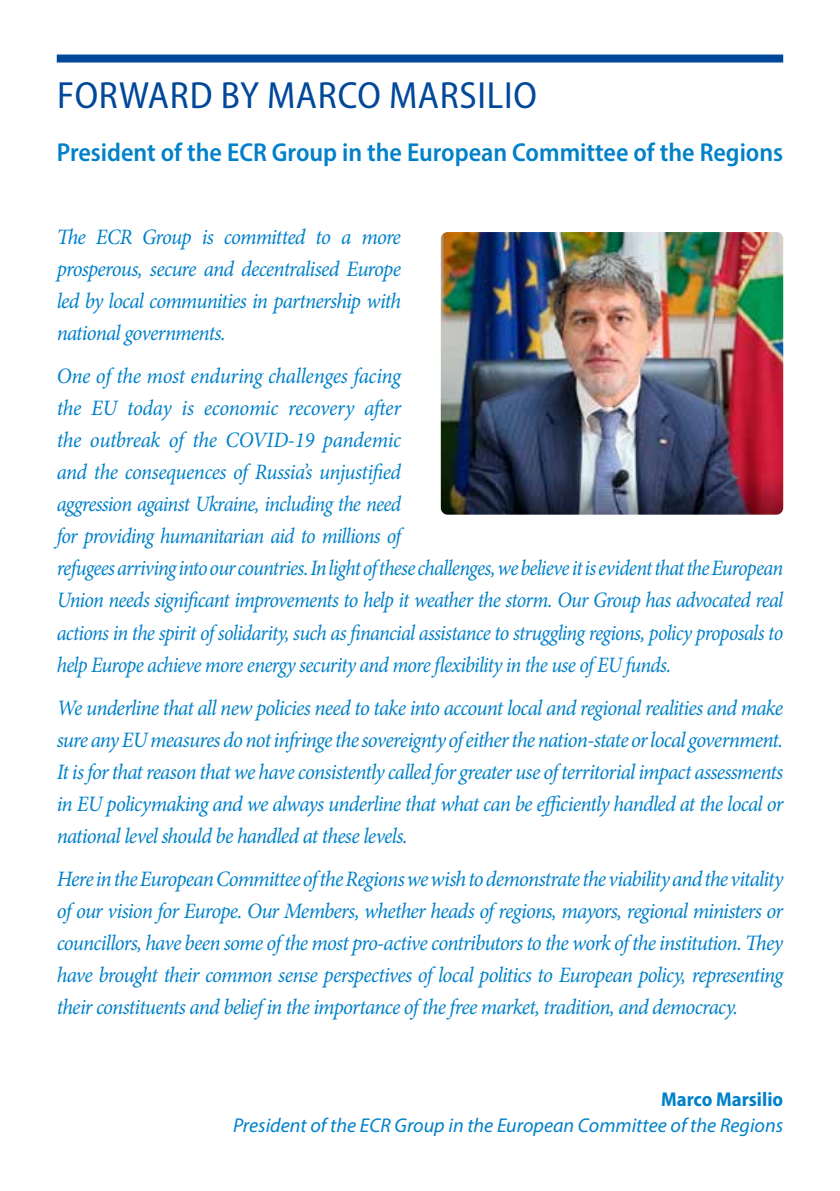
<style>
.page{position:relative;width:840px;height:1191px;background:#fff}
.page>*{position:absolute;margin:0;border:0;box-sizing:border-box;transform-origin:0 0}
.t1{font:semi-condensed 38px "Myriad Pro";letter-spacing:.02em;color:#00489a}
.t2{font:600 semi-condensed 26px "Myriad Pro";color:#0081c9}
.t3{font:italic 22px/32px "Minion Pro";letter-spacing:-.035em;color:#0081c9;text-align:justify;scale:.95 1}
.t4{font:italic 20px "Myriad Pro";color:#0081c9}
.t5{font:700 semi-condensed 20px "Myriad Pro";color:#0081c9}
</style>
<div class="page">
<div style="left:57px;top:55px;width:725px;height:8px;background:#00489a"></div>
<img style="left:440px;top:232px;width:342px;height:282px">
<h1 class="t1" style="left:57px;top:72px;width:481px">FORWARD BY MARCO MARSILIO</h1>
<p class="t2" style="left:57px;top:136px;width:727px">President of the ECR Group in the European Committee of the Regions</p>
<p class="t3" style="left:57px;top:221px;width:364px">The ECR Group is committed to a more prosperous, secure and decentralised Europe led by local communities in partnership with national governments.</p>
<p class="t3" style="left:57px;top:360px;width:765px;text-align:left">One of the most enduring challenges facing<br>the EU today is economic recovery after<br>the outbreak of the COVID-19 pandemic<br>and the consequences of Russia’s unjustified<br>aggression against Ukraine, including the need<br>for providing humanitarian aid to millions of<br>refugees arriving into our countries. In light of these challenges, we believe it is evident that the European Union needs significant improvements to help it weather the storm. Our Group has advocated real actions in the spirit of solidarity, such as financial assistance to struggling regions, policy proposals to help Europe achieve more energy security and more flexibility in the use of EU funds.</p>
<p class="t3" style="left:57px;top:692px;width:765px">We underline that all new policies need to take into account local and regional realities and make sure any EU measures do not infringe the sovereignty of either the nation-state or local government.<br>It is for that reason that we have consistently called for greater use of territorial impact assessments in EU policymaking and we always underline that what can be efficiently handled at the local or national level should be handled at these levels.</p>
<p class="t3" style="left:57px;top:863px;width:765px">Here in the European Committee of the Regions we wish to demonstrate the viability and the vitality of our vision for Europe. Our Members, whether heads of regions, mayors, regional ministers or councillors, have been some of the most pro-active contributors to the work of the institution. They have brought their common sense perspectives of local politics to European policy, representing their constituents and belief in the importance of the free market, tradition, and democracy.</p>
<p class="t5" style="left:660px;top:1086px;width:124px">Marco Marsilio</p>
<p class="t4" style="left:233px;top:1113px;width:551px">President of the ECR Group in the European Committee of the Regions</p>
</div>
